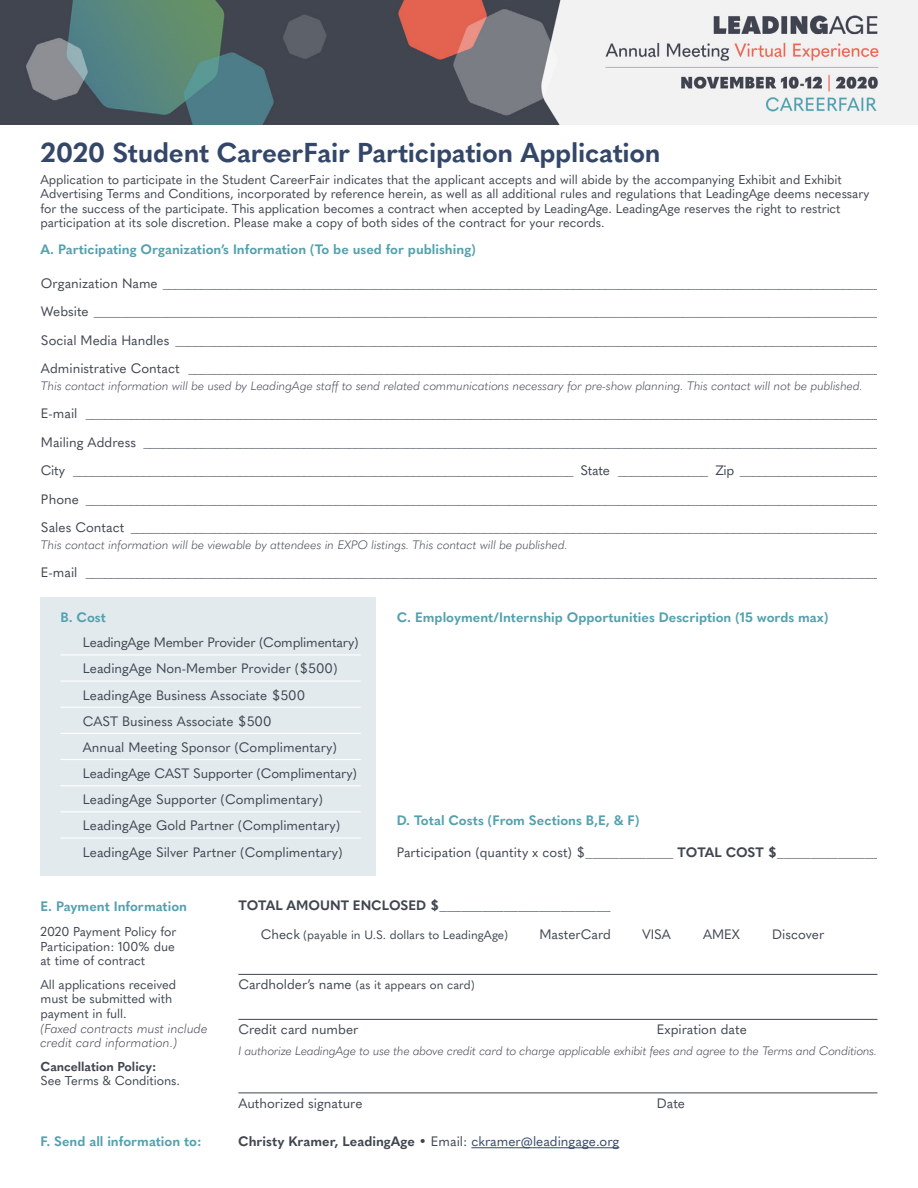
<style>
.page{position:relative;width:918px;height:1188px;background:#fff}
.page>*{position:absolute;margin:0;border:0;box-sizing:border-box;transform-origin:0 0}
.t1{font:700 27px "Quasimoda";letter-spacing:-.01em;color:#344769}
.t2{font:300 14.25px "Quasimoda";color:#404550}
.t3{font:300 13.5px/28.5px "Quasimoda";color:#404550;text-align:justify}
.t4{font:13.5px/26.1px "Quasimoda";color:#404550}
.t5{font:700 13.5px "Quasimoda";color:#54a1ae}
.t6{font:700 13.5px "Quasimoda";color:#404550}
.t7{font:12.75px/14.5px "Quasimoda";letter-spacing:-.005em;color:#404550}
.t8{font:italic 300 12.75px/14.5px "Quasimoda";letter-spacing:-.005em;color:#404550}
.t9{font:700 12.75px "Quasimoda";letter-spacing:-.005em;color:#404550}
.t10{font:italic 300 12px "Quasimoda";letter-spacing:-.01em;color:#404550}
.t11{font:12px "Quasimoda";color:#404550}
.s1{font-weight:400}
.s2{font-weight:300}
.s3{font-weight:700}
.s4{font-weight:700;font-size:13.5px}
.s5{font-size:13.5px}
.s6{font-weight:400;color:#344769}
</style>
<div class="page">
<div style="left:40px;top:597px;width:336px;height:279px;background:#e2eaed"></div>
<hr style="left:60px;top:654px;width:301px;height:1px;background:#fff">
<hr style="left:60px;top:681px;width:301px;height:1px;background:#fff">
<hr style="left:60px;top:707px;width:301px;height:1px;background:#fff">
<hr style="left:60px;top:733px;width:301px;height:1px;background:#fff">
<hr style="left:60px;top:759px;width:301px;height:1px;background:#fff">
<hr style="left:60px;top:785px;width:301px;height:1px;background:#fff">
<hr style="left:60px;top:811px;width:301px;height:1px;background:#fff">
<hr style="left:60px;top:837px;width:301px;height:2px;background:#fff">
<img style="left:0;top:0;width:918px;height:124px">
<hr style="left:471px;top:1147px;width:148px;height:1px;background:#344769">
<hr style="left:238px;top:974px;width:639px;height:1px;background:#404550">
<hr style="left:238px;top:1019px;width:639px;height:1px;background:#404550">
<hr style="left:238px;top:1093px;width:639px;height:1px;background:#404550">
<h1 class="t1" style="left:41px;top:131px;width:621px">2020 Student CareerFair Participation Application</h1>
<p class="t7" style="left:40px;top:171px;width:830px">Application to participate in the Student CareerFair indicates that the applicant accepts and will abide by the accompanying Exhibit and Exhibit Advertising Terms and Conditions, incorporated by reference herein, as well as all additional rules and regulations that LeadingAge deems necessary for the success of the participate. This application becomes a contract when accepted by LeadingAge. LeadingAge reserves the right to restrict participation at its sole discretion. Please make a copy of both sides of the contract for your records.</p>
<p class="t5" style="left:41px;top:239px;width:437px">A. Participating Organization’s Information (To be used for publishing)</p>
<p class="t3" style="left:41px;top:268px;width:842px"><span class="s1">Organization Name</span> ________________________________________________________________________________________________________________ <span class="s1">Website</span> _______________________________________________________________________________________________________________________ <span class="s1">Social Media Handles</span> ______________________________________________________________________________________________________________ <span class="s1">Administrative Contact</span> ____________________________________________________________________________________________________________</p>
<p class="t10" style="left:41px;top:376px;width:823px">This contact information will be used by LeadingAge staff to send related communications necessary for pre-show planning. This contact will not be published.</p>
<p class="t3" style="left:41px;top:398px;width:842px"><span class="s1">E-mail</span> ____________________________________________________________________________________________________________________________ <span class="s1">Mailing Address</span> ___________________________________________________________________________________________________________________ <span class="s1">City</span> ______________________________________________________________________________ <span class="s1">State</span> ______________ <span class="s1">Zip</span> ______________________ <span class="s1">Phone</span> ____________________________________________________________________________________________________________________________ <span class="s1">Sales Contact</span> _____________________________________________________________________________________________________________________</p>
<p class="t10" style="left:41px;top:535px;width:528px">This contact information will be viewable by attendees in EXPO listings. This contact will be published.</p>
<p class="t3" style="left:41px;top:557px;width:842px"><span class="s1">E-mail</span> ____________________________________________________________________________________________________________________________</p>
<p class="t5" style="left:60px;top:607px;width:47px">B. Cost</p>
<p class="t5" style="left:397px;top:607px;width:433px">C. Employment/Internship Opportunities Description (15 words max)</p>
<p class="t4" style="left:83px;top:629px;width:277px">LeadingAge Member Provider (Complimentary)<br>LeadingAge Non-Member Provider ($500)<br>LeadingAge Business Associate $500<br>CAST Business Associate $500<br>Annual Meeting Sponsor (Complimentary)<br>LeadingAge CAST Supporter (Complimentary)<br>LeadingAge Supporter (Complimentary)<br>LeadingAge Gold Partner (Complimentary)<br>LeadingAge Silver Partner (Complimentary)</p>
<p class="t5" style="left:397px;top:810px;width:244px">D. Total Costs (From Sections B,E, &amp; F)</p>
<p class="t4" style="left:397px;top:838px;width:490px">Participation (quantity x cost) $<span class="s2">_____________</span> <span class="s3">TOTAL COST $</span><span class="s2">________________</span></p>
<p class="t5" style="left:40px;top:895px;width:148px">E. Payment Information</p>
<p class="t2" style="left:238px;top:895px;width:374px"><span class="s4">TOTAL AMOUNT ENCLOSED $</span>________________________</p>
<p class="t11" style="left:261px;top:926px;width:249px"><span class="s5">Check</span> (payable in U.S. dollars to LeadingAge)</p>
<p class="t4" style="left:539px;top:920px;width:73px">MasterCard</p>
<p class="t4" style="left:642px;top:920px;width:30px">VISA</p>
<p class="t4" style="left:703px;top:920px;width:38px">AMEX</p>
<p class="t4" style="left:772px;top:920px;width:54px">Discover</p>
<p class="t11" style="left:238px;top:976px;width:238px"><span class="s5">Cardholder’s name</span> (as it appears on card)</p>
<p class="t4" style="left:238px;top:1016px;width:122px">Credit card number</p>
<p class="t4" style="left:657px;top:1016px;width:91px">Expiration date</p>
<p class="t10" style="left:238px;top:1042px;width:641px">I authorize LeadingAge to use the above credit card to charge applicable exhibit fees and agree to the Terms and Conditions.</p>
<p class="t4" style="left:238px;top:1089px;width:126px">Authorized signature</p>
<p class="t4" style="left:657px;top:1089px;width:30px">Date</p>
<p class="t7" style="left:40px;top:923px;width:137px">2020 Payment Policy for<br>Participation: 100% due at time of contract</p>
<p class="t7" style="left:40px;top:976px;width:137px">All applications received must be submitted with payment in full.</p>
<p class="t8" style="left:40px;top:1020px;width:169px">(Faxed contracts must include credit card information.)</p>
<p class="t9" style="left:40px;top:1056px;width:117px">Cancellation Policy:</p>
<p class="t7" style="left:40px;top:1073px;width:141px">See Terms &amp; Conditions.</p>
<p class="t5" style="left:40px;top:1131px;width:163px">F. Send all information to:</p>
<p class="t6" style="left:238px;top:1131px;width:383px">Christy Kramer, LeadingAge <span class="s1">• Email:</span> <span class="s6">ckramer@leadingage.org</span></p>
</div>
